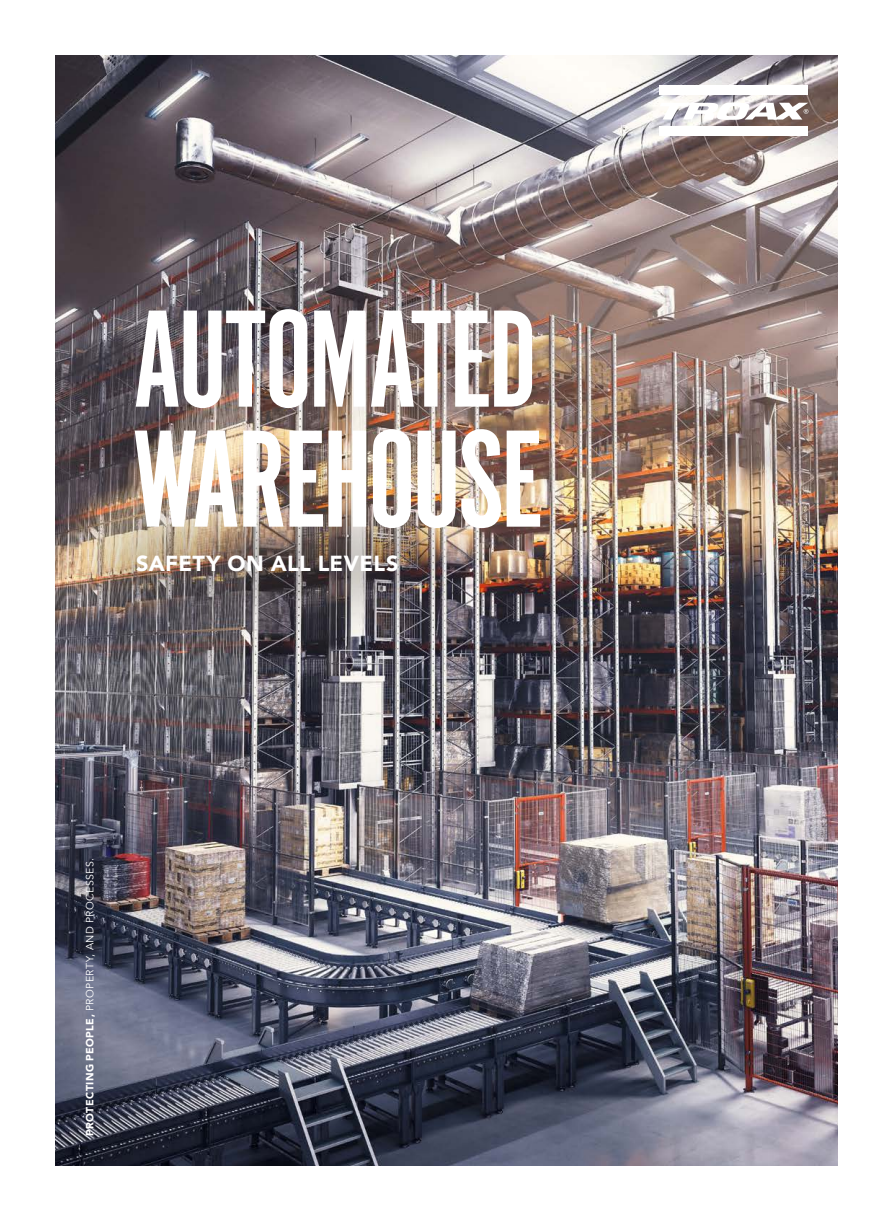
<style>
.page{position:relative;width:893px;height:1221px;background:#fff}
.page>*{position:absolute;margin:0;border:0;box-sizing:border-box;transform-origin:0 0}
.t1{font:144px/120px "Alternate Got No 1 D";letter-spacing:-.025em;color:#fff}
.t2{font:900 21.75px "Avenir";letter-spacing:.02em;color:#fff}
.t3{font:10.5px "Avenir";letter-spacing:.04em;color:#fff}
.s1{font-weight:900}
</style>
<div class="page">
<img style="left:55px;top:55px;width:783px;height:1110px">
<div style="left:660px;top:85px;width:148px;height:10px;background:#fff"></div>
<div style="left:660px;top:127px;width:148px;height:9px;background:#fff"></div>
<svg style="left:660px;top:102px;width:148px;height:19px"></svg>
<div style="left:57px;top:474px;width:420px;height:178px;background:#231f20;opacity:.25"></div>
<h1 class="t1" style="left:132px;top:303px;width:413px">AUTOMATED<br>WAREHOUSE</h1>
<h2 class="t2" style="left:136px;top:544px;width:264px">SAFETY ON ALL LEVELS</h2>
<p class="t3" style="left:84px;top:1135px;width:279px;rotate:-90deg"><span class="s1">PROTECTING PEOPLE,</span> PROPERTY, AND PROCESSES.</p>
</div>
